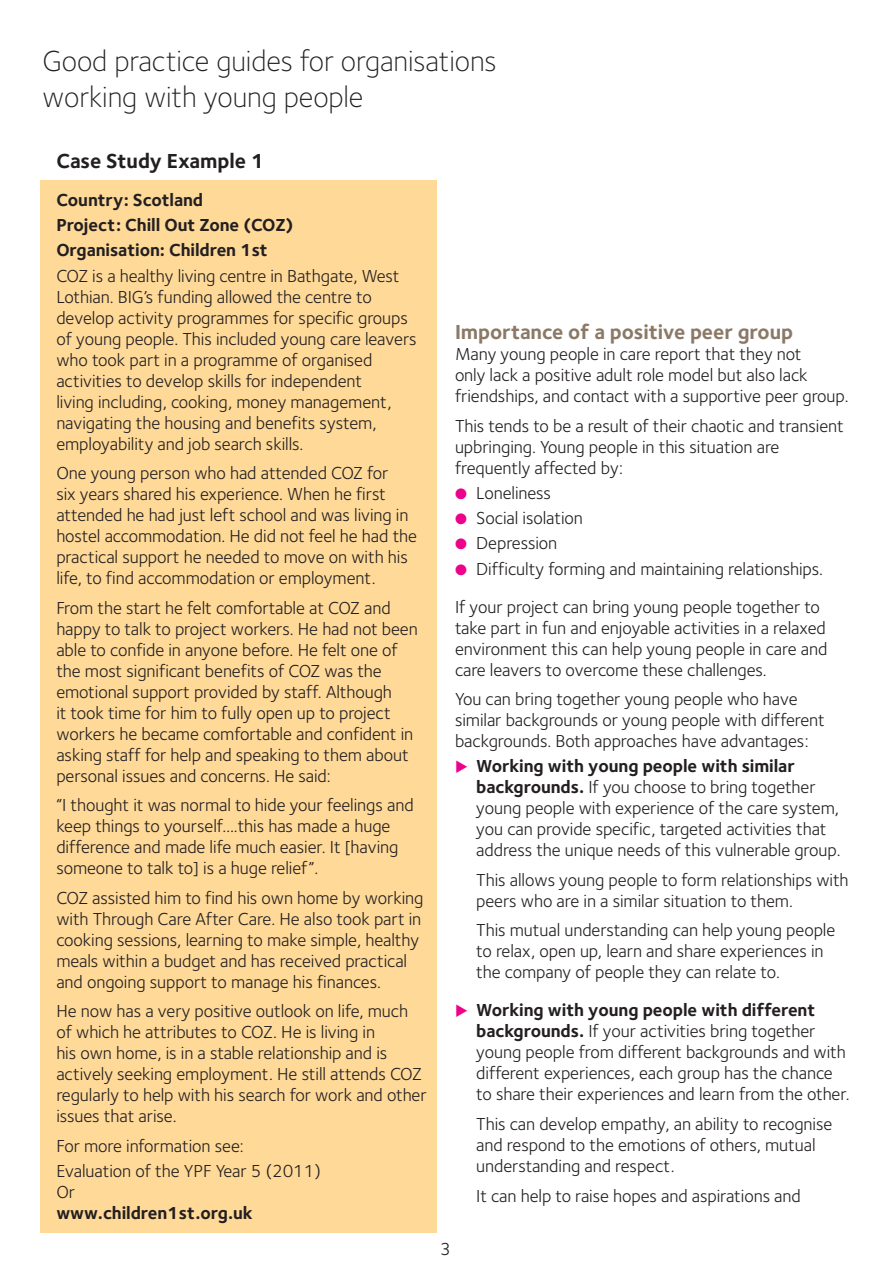
<style>
.page{position:relative;width:893px;height:1263px;background:#fff}
.page>*{position:absolute;margin:0;border:0;box-sizing:border-box;transform-origin:0 0}
.bodytext{font:300 30px/36px "Foundry Sterling OT2";letter-spacing:-.005em;color:#231f20}
.Subhead_1{font:700 21px "Foundry Sterling OT2";letter-spacing:-.005em;color:#8a7966}
.bodytext-2{font:700 21px "Foundry Sterling OT2";letter-spacing:-.005em;color:#231f20}
.bodytext-3{font:18px/21px "Foundry Sterling OT2";letter-spacing:-.005em;color:#231f20}
.Bullets_-_triangle{font:18px/21px "Foundry Sterling OT2";letter-spacing:-.005em;color:#231f20}
.Bodytext{font:18px/21px "Foundry Sterling OT2";letter-spacing:-.005em;color:#231f20}
.bodytext-4{font:700 18px "Foundry Sterling OT2";letter-spacing:-.005em;color:#231f20}
.Bullets_-_round{font:18px "Foundry Sterling OT2";letter-spacing:-.005em;color:#231f20}
.t1{font:18px "Foundry Sterling";color:#231f20}
.s1{color:#ed028c}
.s2{font-weight:700}
</style>
<div class="page">
<div style="left:40px;top:181px;width:397px;height:1052px;background:#fed998"></div>
<p class="bodytext" style="left:43px;top:42px;width:456px">Good practice guides for organisations working with young people</p>
<p class="bodytext-2" style="left:56px;top:144px;width:209px">Case Study Example 1</p>
<p class="bodytext-4" style="left:56px;top:186px;width:148px">Country: Scotland</p>
<p class="bodytext-4" style="left:56px;top:211px;width:239px">Project: Chill Out Zone (COZ)</p>
<p class="bodytext-4" style="left:56px;top:236px;width:213px">Organisation: Children 1st</p>
<p class="bodytext-3" style="left:56px;top:264px;width:362px">COZ is a healthy living centre in Bathgate, West Lothian. BIG’s funding allowed the centre to develop activity programmes for specific groups of young people. This included young care leavers who took part in a programme of organised activities to develop skills for independent<br>living including, cooking, money management, navigating the housing and benefits system, employability and job search skills.</p>
<p class="bodytext-3" style="left:56px;top:461px;width:362px">One young person who had attended COZ for<br>six years shared his experience. When he first attended he had just left school and was living in hostel accommodation. He did not feel he had the practical support he needed to move on with his life, to find accommodation or employment.</p>
<p class="bodytext-3" style="left:56px;top:596px;width:363px">From the start he felt comfortable at COZ and happy to talk to project workers. He had not been able to confide in anyone before. He felt one of the most significant benefits of COZ was the emotional support provided by staff. Although<br>it took time for him to fully open up to project workers he became comfortable and confident in asking staff for help and speaking to them about personal issues and concerns. He said:</p>
<p class="bodytext-3" style="left:56px;top:793px;width:359px">“I thought it was normal to hide your feelings and keep things to yourself….this has made a huge difference and made life much easier. It [having someone to talk to] is a huge relief”.</p>
<p class="bodytext-3" style="left:56px;top:886px;width:369px">COZ assisted him to find his own home by working with Through Care After Care. He also took part in cooking sessions, learning to make simple, healthy meals within a budget and has received practical and ongoing support to manage his finances.</p>
<p class="bodytext-3" style="left:56px;top:999px;width:372px">He now has a very positive outlook on life, much of which he attributes to COZ. He is living in<br>his own home, is in a stable relationship and is actively seeking employment. He still attends COZ regularly to help with his search for work and other issues that arise.</p>
<p class="bodytext-3" style="left:56px;top:1134px;width:189px">For more information see:</p>
<p class="bodytext-3" style="left:56px;top:1159px;width:266px">Evaluation of the YPF Year 5 (2011)</p>
<p class="bodytext-3" style="left:56px;top:1180px;width:20px">Or</p>
<p class="bodytext-4" style="left:56px;top:1199px;width:198px">www.children1st.org.uk</p>
<p class="Subhead_1" style="left:455px;top:315px;width:340px">Importance of a positive peer group</p>
<p class="bodytext-3" style="left:455px;top:342px;width:395px">Many young people in care report that they not<br>only lack a positive adult role model but also lack friendships, and contact with a supportive peer group.</p>
<p class="bodytext-3" style="left:455px;top:414px;width:390px">This tends to be a result of their chaotic and transient upbringing. Young people in this situation are frequently affected by:</p>
<p class="Bullets_-_round" style="left:455px;top:480px;width:98px"><span class="s1">●</span> Loneliness</p>
<p class="Bullets_-_round" style="left:455px;top:505px;width:130px"><span class="s1">●</span> Social isolation</p>
<p class="Bullets_-_round" style="left:455px;top:530px;width:104px"><span class="s1">●</span> Depression</p>
<p class="Bullets_-_round" style="left:455px;top:555px;width:370px"><span class="s1">●</span> Difficulty forming and maintaining relationships.</p>
<p class="bodytext-3" style="left:455px;top:595px;width:374px">If your project can bring young people together to take part in fun and enjoyable activities in a relaxed environment this can help young people in care and care leavers to overcome these challenges.</p>
<p class="bodytext-3" style="left:455px;top:687px;width:371px">You can bring together young people who have similar backgrounds or young people with different backgrounds. Both approaches have advantages:</p>
<p class="Bullets_-_triangle" style="left:476px;top:755px;width:366px"><span class="s2">Working with young people with similar backgrounds.</span> If you choose to bring together young people with experience of the care system, you can provide specific, targeted activities that address the unique needs of this vulnerable group.</p>
<p class="Bodytext" style="left:476px;top:868px;width:374px">This allows young people to form relationships with peers who are in a similar situation to them.</p>
<p class="Bodytext" style="left:476px;top:919px;width:361px">This mutual understanding can help young people to relax, open up, learn and share experiences in the company of people they can relate to.</p>
<p class="Bullets_-_triangle" style="left:476px;top:999px;width:375px"><span class="s2">Working with young people with different backgrounds.</span> If your activities bring together young people from different backgrounds and with different experiences, each group has the chance to share their experiences and learn from the other.</p>
<p class="Bodytext" style="left:476px;top:1112px;width:358px">This can develop empathy, an ability to recognise and respond to the emotions of others, mutual understanding and respect.</p>
<p class="Bodytext" style="left:476px;top:1184px;width:326px">It can help to raise hopes and aspirations and</p>
<p class="t1" style="left:440px;top:1238px;width:12px">3</p>
</div>
